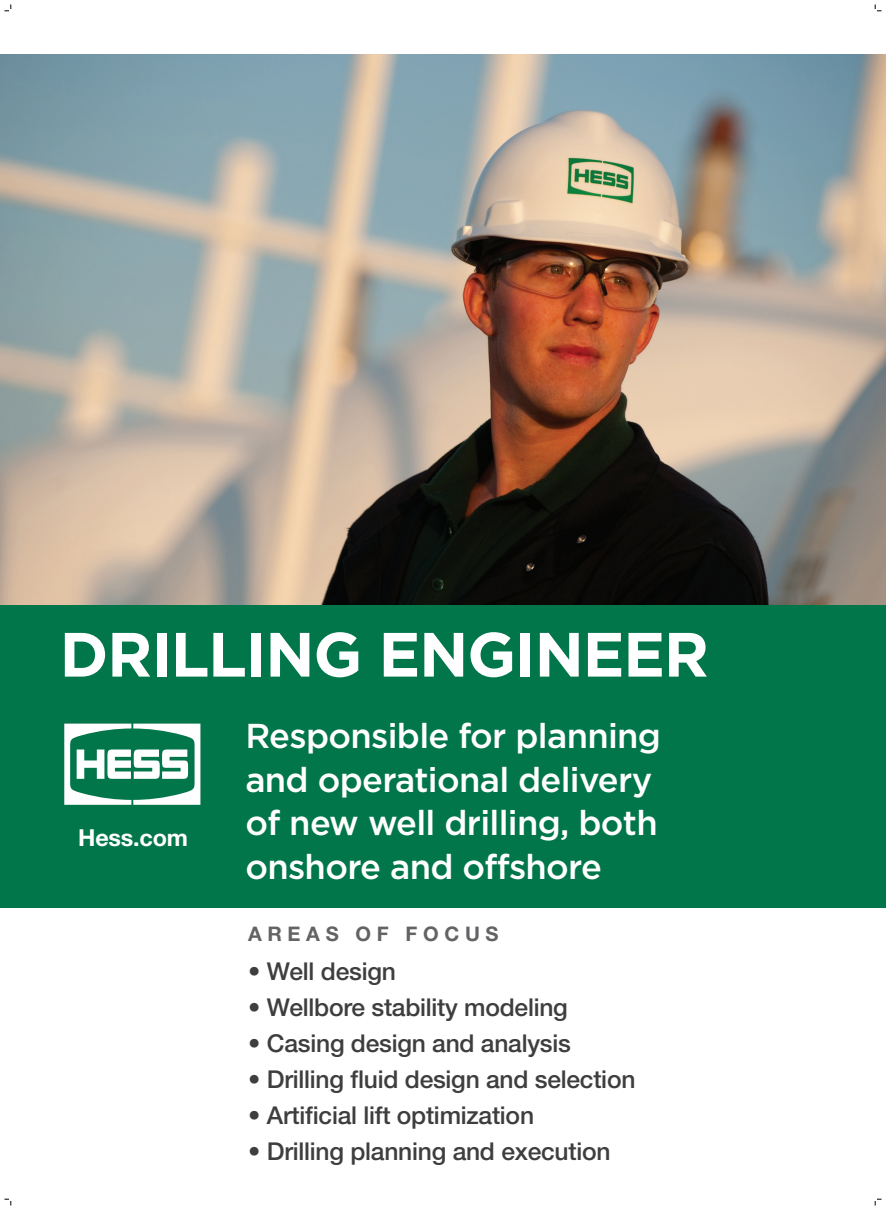
<style>
.page{position:relative;width:886px;height:1210px;background:#fff}
.page>*{position:absolute;margin:0;border:0;box-sizing:border-box;transform-origin:0 0}
.t1{font:700 62.4px "Gotham";letter-spacing:-.02em;color:#fff}
.t2{font:500 34.5px/43.5px "Gotham";letter-spacing:-.02em;color:#fff}
.t3{font:500 24.6px "Helvetica Neue";letter-spacing:-.01em;color:#3e3e3f}
.t4{font:700 23.4px "Helvetica Neue";letter-spacing:-.01em;color:#fff}
.t5{font:700 20.1px "Helvetica Neue";letter-spacing:.28em;color:#636366}
</style>
<div class="page">
<img style="left:0;top:54px;width:886px;height:656px">
<div style="left:0;top:710px;width:886px;height:197px;background:#00764a"></div>
<div style="left:629px;top:605px;width:257px;height:105px;background:#00764a"></div>
<svg style="left:64px;top:723px;width:136px;height:82px"></svg>
<svg style="left:4px;top:4px;width:8px;height:8px"></svg>
<svg style="left:4px;top:1199px;width:8px;height:6px"></svg>
<svg style="left:875px;top:4px;width:6px;height:8px"></svg>
<h1 class="t1" style="left:60px;top:618px;width:651px">DRILLING ENGINEER</h1>
<p class="t4" style="left:78px;top:823px;width:111px">Hess.com</p>
<h2 class="t2" style="left:245px;top:713px;width:417px">Responsible for planning and operational delivery of new well drilling, both onshore and offshore</h2>
<p class="t5" style="left:248px;top:921px;width:252px">AREAS OF FOCUS</p>
<p class="t3" style="left:248px;top:957px;width:149px">• Well design</p>
<p class="t3" style="left:248px;top:992px;width:321px">• Wellbore stability modeling</p>
<p class="t3" style="left:248px;top:1028px;width:324px">• Casing design and analysis</p>
<p class="t3" style="left:248px;top:1064px;width:389px">• Drilling fluid design and selection</p>
<p class="t3" style="left:248px;top:1100px;width:287px">• Artificial lift optimization</p>
<p class="t3" style="left:248px;top:1136px;width:364px">• Drilling planning and execution</p>
</div>
